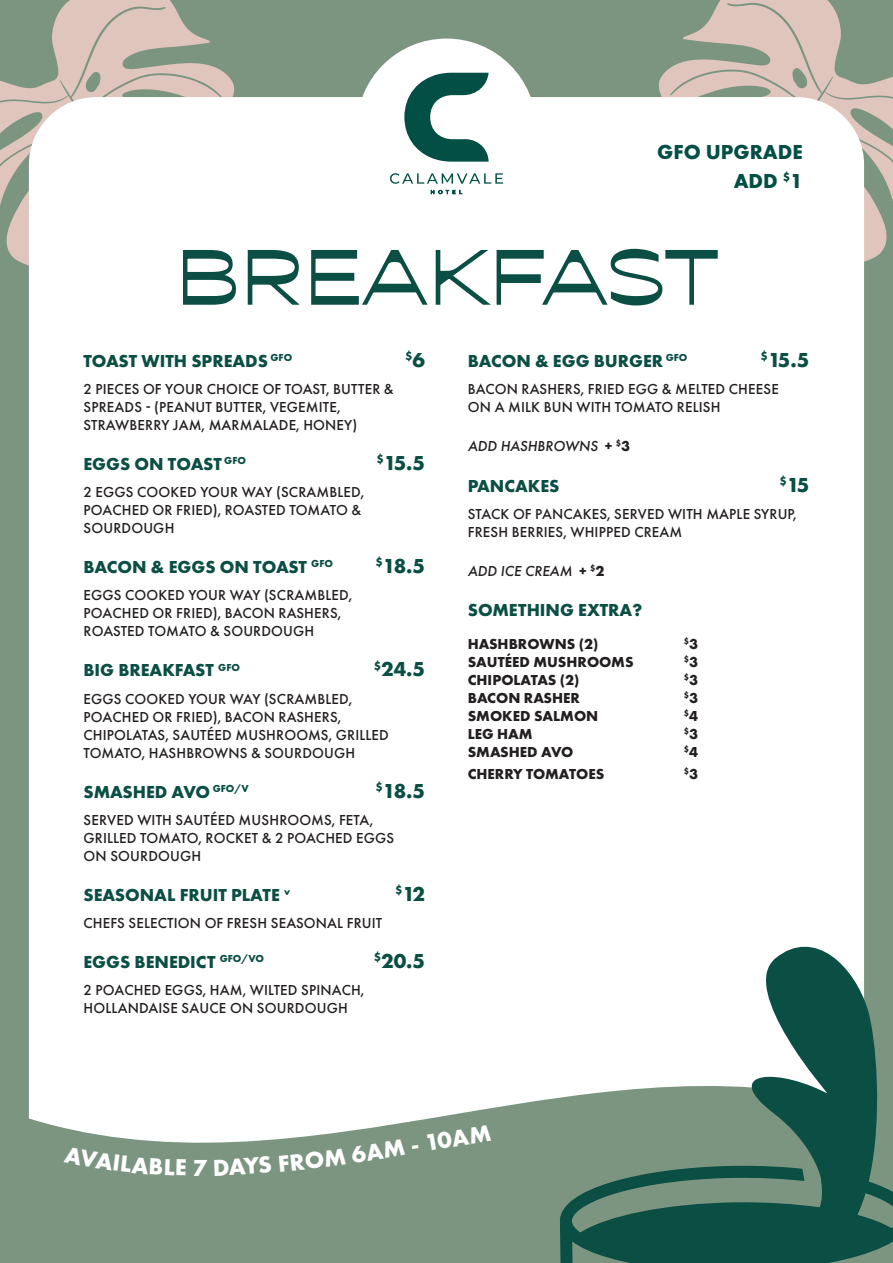
<style>
.page{position:relative;width:893px;height:1263px;background:#7c9581}
.page>*{position:absolute;margin:0;border:0;box-sizing:border-box;transform-origin:0 0}
.t1{font:75px "Antipol VF Roman";letter-spacing:-.05em;color:#0a4e44}
.t2{font:700 24px "Futura PT";color:#fff}
.Menu_Option{font:700 21px "Futura PT";letter-spacing:-.105em;color:#0a4e44}
.t3{font:700 21px "Futura PT";color:#034f45}
.Menu_Option-2{font:700 18px "Futura PT";color:#0a4e44}
.Menu_Description{font:500 15px/18px "Futura PT";letter-spacing:.01em;color:#231f20}
.Menu_Option-3{font:700 15px "Futura PT";color:#231f20}
.MENU_add_on_2{font:italic 500 15px "Futura PT";color:#231f20}
.Menu_Option-4{font:700 12.3px "Futura PT";color:#0a4e44}
.Menu_Option-5{font:700 8.7px "Futura PT";color:#231f20}
.s1{font-size:21px}
.s2{font-weight:700;font-style:normal}
.s3{font-size:15px}
</style>
<div class="page">
<svg style="left:0;top:0;width:235px;height:312px"></svg>
<svg style="left:658px;top:0;width:235px;height:262px;fill:#e0c5bc"></svg>
<div style="left:29px;top:97px;width:835px;height:919px;background:#fff"></div>
<svg style="left:28px;top:1016px;width:532px;height:127px;background:#f1f4f2"></svg>
<div style="left:357px;top:39px;width:179px;height:179px;background:#fff;border-radius:50%"></div>
<svg style="left:560px;top:927px;width:333px;height:336px"></svg>
<svg style="left:404px;top:73px;width:85px;height:89px"></svg>
<svg style="left:390px;top:173px;width:113px;height:11px"></svg>
<svg style="left:430px;top:190px;width:33px;height:5px"></svg>
<svg style="left:214px;top:1139px;width:204px;height:4px"></svg>
<svg style="left:427px;top:1125px;width:64px;height:18px"></svg>
<p class="t3" style="left:657px;top:139px;width:147px">GFO UPGRADE</p>
<p class="t3" style="left:734px;top:167px;width:70px">ADD <sup>$</sup>1</p>
<p class="t1" style="left:173px;top:231px;width:549px">BREAKFAST</p>
<p class="Menu_Option-2" style="left:83px;top:349px;width:210px">TOAST WITH SPREADS <sup>GFO</sup></p>
<p class="Menu_Option-4" style="left:405px;top:348px;width:21px">$<span class="s1">6</span></p>
<p class="Menu_Description" style="left:83px;top:380px;width:312px">2 PIECES OF YOUR CHOICE OF TOAST, BUTTER &amp;<br>SPREADS - (PEANUT BUTTER, VEGEMITE,<br>STRAWBERRY JAM, MARMALADE, HONEY)</p>
<p class="Menu_Option-2" style="left:83px;top:452px;width:164px">EGGS ON TOAST <sup>GFO</sup></p>
<p class="Menu_Option" style="left:376px;top:449px;width:50px"><sup>$</sup>15.5</p>
<p class="Menu_Description" style="left:83px;top:483px;width:282px">2 EGGS COOKED YOUR WAY (SCRAMBLED,</p>
<p class="Menu_Description" style="left:84px;top:501px;width:279px">POACHED OR FRIED), ROASTED TOMATO &amp;<br>SOURDOUGH</p>
<p class="Menu_Option-2" style="left:83px;top:556px;width:251px">BACON &amp; EGGS ON TOAST <sup>GFO</sup></p>
<p class="Menu_Option" style="left:376px;top:553px;width:51px"><sup>$</sup>18.5</p>
<p class="Menu_Description" style="left:84px;top:586px;width:270px">EGGS COOKED YOUR WAY (SCRAMBLED,</p>
<p class="Menu_Description" style="left:84px;top:604px;width:259px">POACHED OR FRIED), BACON RASHERS,</p>
<p class="Menu_Description" style="left:84px;top:622px;width:232px">ROASTED TOMATO &amp; SOURDOUGH</p>
<p class="Menu_Option-2" style="left:83px;top:659px;width:158px">BIG BREAKFAST <sup>GFO</sup></p>
<p class="Menu_Option" style="left:374px;top:656px;width:53px"><sup>$</sup>24.5</p>
<p class="Menu_Description" style="left:84px;top:689px;width:270px">EGGS COOKED YOUR WAY (SCRAMBLED,</p>
<p class="Menu_Description" style="left:84px;top:707px;width:259px">POACHED OR FRIED), BACON RASHERS,</p>
<p class="Menu_Description" style="left:84px;top:725px;width:307px">CHIPOLATAS, SAUTÉED MUSHROOMS, GRILLED<br>TOMATO, HASHBROWNS &amp; SOURDOUGH</p>
<p class="Menu_Option-2" style="left:83px;top:780px;width:167px">SMASHED AVO <sup>GFO/V</sup></p>
<p class="Menu_Option" style="left:376px;top:777px;width:51px"><sup>$</sup>18.5</p>
<p class="Menu_Description" style="left:84px;top:811px;width:291px">SERVED WITH SAUTÉED MUSHROOMS, FETA,</p>
<p class="Menu_Description" style="left:84px;top:829px;width:312px">GRILLED TOMATO, ROCKET &amp; 2 POACHED EGGS</p>
<p class="Menu_Description" style="left:84px;top:847px;width:119px">ON SOURDOUGH</p>
<p class="Menu_Option-2" style="left:83px;top:883px;width:208px">SEASONAL FRUIT PLATE <sup>v</sup></p>
<p class="Menu_Option" style="left:395px;top:880px;width:31px"><sup>$</sup>12</p>
<p class="Menu_Description" style="left:84px;top:914px;width:300px">CHEFS SELECTION OF FRESH SEASONAL FRUIT</p>
<p class="Menu_Option-2" style="left:83px;top:950px;width:182px">EGGS BENEDICT <sup>GFO/VO</sup></p>
<p class="Menu_Option" style="left:374px;top:947px;width:53px"><sup>$</sup>20.5</p>
<p class="Menu_Description" style="left:83px;top:981px;width:283px">2 POACHED EGGS, HAM, WILTED SPINACH,</p>
<p class="Menu_Description" style="left:84px;top:999px;width:266px">HOLLANDAISE SAUCE ON SOURDOUGH</p>
<p class="Menu_Option-2" style="left:468px;top:349px;width:221px">BACON &amp; EGG BURGER <sup>GFO</sup></p>
<p class="Menu_Option" style="left:761px;top:346px;width:50px"><sup>$</sup>15.5</p>
<p class="Menu_Description" style="left:468px;top:380px;width:313px">BACON RASHERS, FRIED EGG &amp; MELTED CHEESE</p>
<p class="Menu_Description" style="left:468px;top:398px;width:254px">ON A MILK BUN WITH TOMATO RELISH</p>
<p class="MENU_add_on_2" style="left:468px;top:437px;width:164px">ADD HASHBROWNS <span class="s2">+</span> <sup>$</sup><span class="s2">3</span></p>
<p class="Menu_Option-2" style="left:468px;top:474px;width:93px">PANCAKES</p>
<p class="Menu_Option" style="left:780px;top:471px;width:31px"><sup>$</sup>15</p>
<p class="Menu_Description" style="left:468px;top:505px;width:330px">STACK OF PANCAKES, SERVED WITH MAPLE SYRUP,<br>FRESH BERRIES, WHIPPED CREAM</p>
<p class="MENU_add_on_2" style="left:468px;top:562px;width:138px">ADD ICE CREAM <span class="s2">+</span> <sup>$</sup><span class="s2">2</span></p>
<p class="Menu_Option-2" style="left:468px;top:598px;width:176px">SOMETHING EXTRA?</p>
<p class="Menu_Option-3" style="left:468px;top:634px;width:132px">HASHBROWNS (2)</p>
<p class="Menu_Option-5" style="left:684px;top:635px;width:16px">$<span class="s3">3</span></p>
<p class="Menu_Option-3" style="left:468px;top:652px;width:167px">SAUTÉED MUSHROOMS</p>
<p class="Menu_Option-5" style="left:684px;top:653px;width:16px">$<span class="s3">3</span></p>
<p class="Menu_Option-3" style="left:468px;top:670px;width:113px">CHIPOLATAS (2)</p>
<p class="Menu_Option-5" style="left:684px;top:671px;width:16px">$<span class="s3">3</span></p>
<p class="Menu_Option-3" style="left:468px;top:688px;width:114px">BACON RASHER</p>
<p class="Menu_Option-5" style="left:684px;top:689px;width:16px">$<span class="s3">3</span></p>
<p class="Menu_Option-3" style="left:468px;top:706px;width:132px">SMOKED SALMON</p>
<p class="Menu_Option-5" style="left:684px;top:707px;width:16px">$<span class="s3">4</span></p>
<p class="Menu_Option-3" style="left:468px;top:724px;width:66px">LEG HAM</p>
<p class="Menu_Option-5" style="left:684px;top:725px;width:16px">$<span class="s3">3</span></p>
<p class="Menu_Option-3" style="left:468px;top:742px;width:107px">SMASHED AVO</p>
<p class="Menu_Option-5" style="left:684px;top:743px;width:16px">$<span class="s3">4</span></p>
<p class="Menu_Option-3" style="left:468px;top:764px;width:138px">CHERRY TOMATOES</p>
<p class="Menu_Option-5" style="left:684px;top:765px;width:16px">$<span class="s3">3</span></p>
<h2 class="t2" style="left:193px;top:1152px;width:16px">7</h2>
</div>
